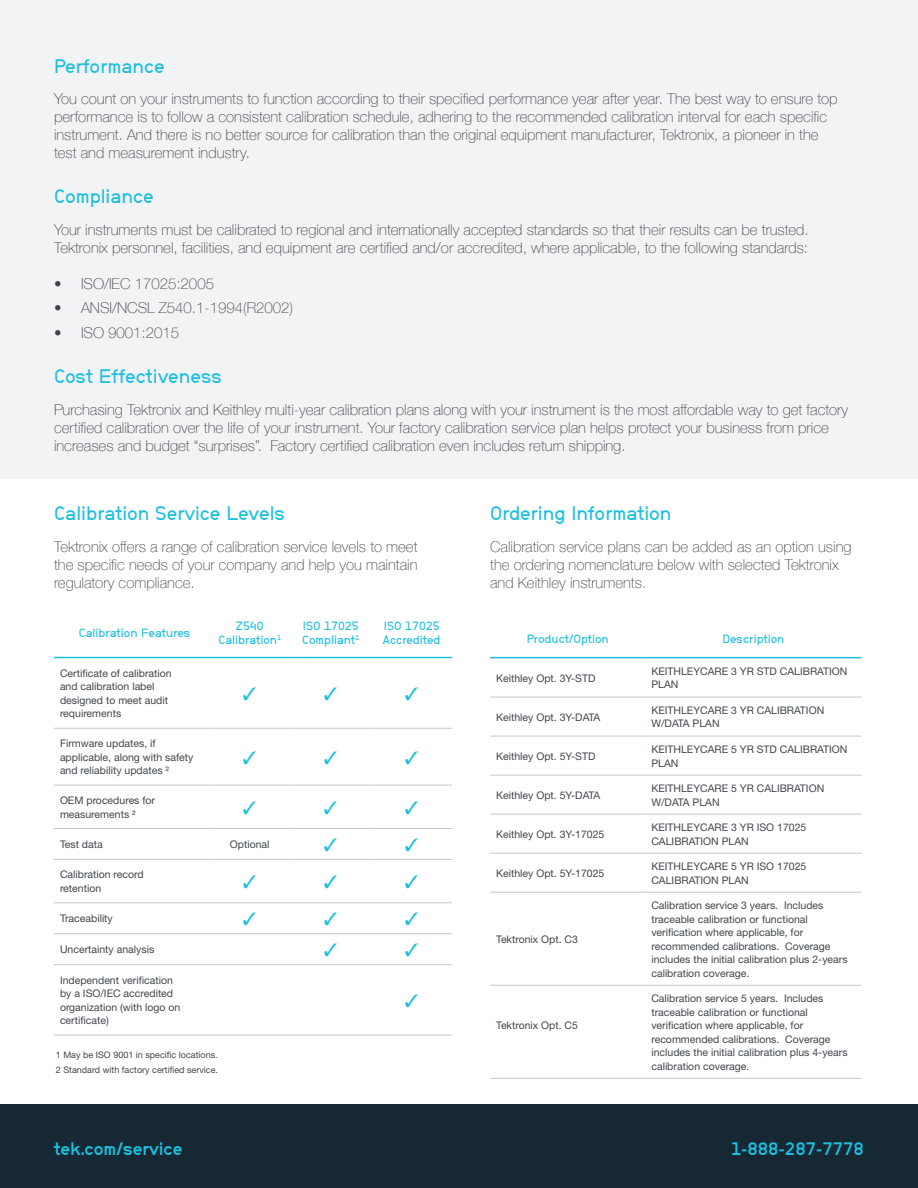
<style>
.page{position:relative;width:918px;height:1188px;background:#fff}
.page>*{position:absolute;margin:0;border:0;box-sizing:border-box;transform-origin:0 0}
.t1{font:19.5px "NB Grotesk Sem Bol";color:#1cbfdf}
.t2{font:700 18px "NB Grotesk";color:#1cbfdf}
.t3{font:100 15px/18px "Helvetica Neue";color:#41464e}
.t4{font:12px/14.4px "Neubau Grotesk Hal";color:#1cbfdf}
.t5{font:10.5px/13.5px "Helvetica Neue";color:#41464e}
.t6{font:9px/15px "Helvetica Neue";color:#41464e}
</style>
<div class="page">
<div style="left:0;top:0;width:918px;height:478px;background:#f2f3f4"></div>
<div style="left:0;top:1105px;width:918px;height:83px;background:#162833"></div>
<hr style="left:54px;top:657px;width:155px;height:1px;background:#1cbfdf">
<hr style="left:209px;top:657px;width:81px;height:1px;background:#1cbfdf">
<hr style="left:290px;top:657px;width:81px;height:1px;background:#1cbfdf">
<hr style="left:371px;top:657px;width:81px;height:1px;background:#1cbfdf">
<hr style="left:54px;top:1035px;width:155px;height:1px;background:#c9c7ca">
<hr style="left:209px;top:1035px;width:81px;height:1px;background:#c9c7ca">
<hr style="left:290px;top:1035px;width:81px;height:1px;background:#c9c7ca">
<hr style="left:371px;top:1035px;width:81px;height:1px;background:#c9c7ca">
<hr style="left:54px;top:964px;width:155px;height:1px;background:#c9c7ca">
<hr style="left:209px;top:964px;width:81px;height:1px;background:#c9c7ca">
<hr style="left:290px;top:964px;width:81px;height:1px;background:#c9c7ca">
<hr style="left:371px;top:964px;width:81px;height:1px;background:#c9c7ca">
<hr style="left:54px;top:933px;width:155px;height:1px;background:#c9c7ca">
<hr style="left:209px;top:933px;width:81px;height:1px;background:#c9c7ca">
<hr style="left:290px;top:933px;width:81px;height:1px;background:#c9c7ca">
<hr style="left:371px;top:933px;width:81px;height:1px;background:#c9c7ca">
<hr style="left:54px;top:902px;width:155px;height:1px;background:#c9c7ca">
<hr style="left:209px;top:902px;width:81px;height:1px;background:#c9c7ca">
<hr style="left:290px;top:902px;width:81px;height:1px;background:#c9c7ca">
<hr style="left:371px;top:902px;width:81px;height:1px;background:#c9c7ca">
<hr style="left:54px;top:859px;width:155px;height:1px;background:#c9c7ca">
<hr style="left:209px;top:859px;width:81px;height:1px;background:#c9c7ca">
<hr style="left:290px;top:859px;width:81px;height:1px;background:#c9c7ca">
<hr style="left:371px;top:859px;width:81px;height:1px;background:#c9c7ca">
<hr style="left:54px;top:828px;width:155px;height:1px;background:#c9c7ca">
<hr style="left:209px;top:828px;width:81px;height:1px;background:#c9c7ca">
<hr style="left:290px;top:828px;width:81px;height:1px;background:#c9c7ca">
<hr style="left:371px;top:828px;width:81px;height:1px;background:#c9c7ca">
<hr style="left:54px;top:728px;width:155px;height:1px;background:#c9c7ca">
<hr style="left:209px;top:728px;width:81px;height:1px;background:#c9c7ca">
<hr style="left:290px;top:728px;width:81px;height:1px;background:#c9c7ca">
<hr style="left:371px;top:728px;width:81px;height:1px;background:#c9c7ca">
<hr style="left:54px;top:785px;width:155px;height:1px;background:#c9c7ca">
<hr style="left:209px;top:785px;width:81px;height:1px;background:#c9c7ca">
<hr style="left:290px;top:785px;width:81px;height:1px;background:#c9c7ca">
<hr style="left:371px;top:785px;width:81px;height:1px;background:#c9c7ca">
<hr style="left:490px;top:657px;width:155px;height:1px;background:#1cbfdf">
<hr style="left:645px;top:657px;width:216px;height:1px;background:#1cbfdf">
<hr style="left:490px;top:697px;width:155px;height:1px;background:#c9c7ca">
<hr style="left:645px;top:697px;width:216px;height:1px;background:#c9c7ca">
<hr style="left:490px;top:736px;width:155px;height:1px;background:#c9c7ca">
<hr style="left:645px;top:736px;width:216px;height:1px;background:#c9c7ca">
<hr style="left:490px;top:775px;width:155px;height:1px;background:#c9c7ca">
<hr style="left:645px;top:775px;width:216px;height:1px;background:#c9c7ca">
<hr style="left:490px;top:814px;width:155px;height:1px;background:#c9c7ca">
<hr style="left:645px;top:814px;width:216px;height:1px;background:#c9c7ca">
<hr style="left:490px;top:853px;width:155px;height:1px;background:#c9c7ca">
<hr style="left:645px;top:853px;width:216px;height:1px;background:#c9c7ca">
<hr style="left:490px;top:892px;width:155px;height:1px;background:#c9c7ca">
<hr style="left:645px;top:892px;width:216px;height:1px;background:#c9c7ca">
<hr style="left:490px;top:985px;width:155px;height:1px;background:#c9c7ca">
<hr style="left:645px;top:985px;width:216px;height:1px;background:#c9c7ca">
<hr style="left:490px;top:1078px;width:155px;height:1px;background:#c9c7ca">
<hr style="left:645px;top:1078px;width:216px;height:1px;background:#c9c7ca">
<h1 class="t1" style="left:54px;top:55px;width:112px">Performance</h1>
<p class="t3" style="left:54px;top:89px;width:785px">You count on your instruments to function according to their specified performance year after year. The best way to ensure top performance is to follow a consistent calibration schedule, adhering to the recommended calibration interval for each specific instrument. And there is no better source for calibration than the original equipment manufacturer, Tektronix, a pioneer in the test and measurement industry.</p>
<h1 class="t1" style="left:54px;top:185px;width:101px">Compliance</h1>
<p class="t3" style="left:54px;top:220px;width:756px">Your instruments must be calibrated to regional and internationally accepted standards so that their results can be trusted.<br>Tektronix personnel, facilities, and equipment are certified and/or accredited, where applicable, to the following standards:</p>
<p class="t3" style="left:54px;top:274px;width:162px">• ISO/IEC 17025:2005</p>
<p class="t3" style="left:54px;top:298px;width:241px">• ANSI/NCSL Z540.1-1994(R2002)</p>
<p class="t3" style="left:54px;top:323px;width:127px">• ISO 9001:2015</p>
<h1 class="t1" style="left:54px;top:365px;width:170px">Cost Effectiveness</h1>
<p class="t3" style="left:54px;top:400px;width:796px">Purchasing Tektronix and Keithley multi-year calibration plans along with your instrument is the most affordable way to get factory certified calibration over the life of your instrument. Your factory calibration service plan helps protect your business from price increases and budget “surprises”. Factory certified calibration even includes return shipping.</p>
<h1 class="t1" style="left:54px;top:502px;width:233px">Calibration Service Levels</h1>
<p class="t3" style="left:54px;top:537px;width:365px;text-align:justify">Tektronix offers a range of calibration service levels to meet the specific needs of your company and help you maintain regulatory compliance.</p>
<p class="t4" style="left:79px;top:625px;width:113px">Calibration Features</p>
<p class="t4" style="left:218px;top:618px;width:64px;text-align:center">Z540<br>Calibration<sup>1</sup></p>
<p class="t4" style="left:302px;top:618px;width:59px">ISO 17025<br>Compliant<sup>1</sup></p>
<p class="t4" style="left:383px;top:618px;width:59px">ISO 17025<br>Accredited</p>
<p class="t5" style="left:60px;top:666px;width:113px">Certificate of calibration and calibration label designed to meet audit requirements</p>
<p class="t5" style="left:60px;top:737px;width:135px">Firmware updates, if applicable, along with safety and reliability updates ²</p>
<p class="t5" style="left:60px;top:794px;width:97px">OEM procedures for measurements ²</p>
<p class="t5" style="left:60px;top:837px;width:44px">Test data</p>
<p class="t5" style="left:230px;top:837px;width:41px">Optional</p>
<p class="t5" style="left:60px;top:868px;width:85px">Calibration record retention</p>
<p class="t5" style="left:60px;top:912px;width:54px">Traceability</p>
<p class="t5" style="left:60px;top:943px;width:96px">Uncertainty analysis</p>
<p class="t5" style="left:60px;top:973px;width:122px">Independent verification by a ISO/IEC accredited organization (with logo on certificate)</p>
<p class="t6" style="left:56px;top:1047px;width:164px">1 May be ISO 9001 in specific locations.<br>2 Standard with factory certified service.</p>
<h1 class="t1" style="left:490px;top:502px;width:183px">Ordering Information</h1>
<p class="t3" style="left:490px;top:537px;width:363px">Calibration service plans can be added as an option using the ordering nomenclature below with selected Tektronix and Keithley instruments.</p>
<p class="t4" style="left:527px;top:631px;width:83px">Product/Option</p>
<p class="t4" style="left:722px;top:631px;width:64px">Description</p>
<p class="t5" style="left:496px;top:671px;width:101px">Keithley Opt. 3Y-STD</p>
<p class="t5" style="left:651px;top:664px;width:198px">KEITHLEYCARE 3 YR STD CALIBRATION<br>PLAN</p>
<p class="t5" style="left:496px;top:710px;width:106px">Keithley Opt. 3Y-DATA</p>
<p class="t5" style="left:651px;top:703px;width:174px">KEITHLEYCARE 3 YR CALIBRATION<br>W/DATA PLAN</p>
<p class="t5" style="left:496px;top:749px;width:101px">Keithley Opt. 5Y-STD</p>
<p class="t5" style="left:651px;top:742px;width:198px">KEITHLEYCARE 5 YR STD CALIBRATION<br>PLAN</p>
<p class="t5" style="left:496px;top:788px;width:106px">Keithley Opt. 5Y-DATA</p>
<p class="t5" style="left:651px;top:781px;width:174px">KEITHLEYCARE 5 YR CALIBRATION<br>W/DATA PLAN</p>
<p class="t5" style="left:496px;top:827px;width:110px">Keithley Opt. 3Y-17025</p>
<p class="t5" style="left:651px;top:820px;width:157px">KEITHLEYCARE 3 YR ISO 17025<br>CALIBRATION PLAN</p>
<p class="t5" style="left:496px;top:866px;width:110px">Keithley Opt. 5Y-17025</p>
<p class="t5" style="left:651px;top:859px;width:157px">KEITHLEYCARE 5 YR ISO 17025<br>CALIBRATION PLAN</p>
<p class="t5" style="left:496px;top:932px;width:83px">Tektronix Opt. C3</p>
<p class="t5" style="left:496px;top:1019px;width:83px">Tektronix Opt. C5</p>
<p class="t5" style="left:651px;top:899px;width:198px">Calibration service 3 years. Includes traceable calibration or functional verification where applicable, for recommended calibrations. Coverage includes the initial calibration plus 2-years calibration coverage.</p>
<p class="t5" style="left:651px;top:992px;width:198px">Calibration service 5 years. Includes traceable calibration or functional verification where applicable, for recommended calibrations. Coverage includes the initial calibration plus 4-years calibration coverage.</p>
<p class="t2" style="left:54px;top:1139px;width:130px">tek.com/service</p>
<p class="t2" style="left:731px;top:1139px;width:135px">1-888-287-7778</p>
</div>
